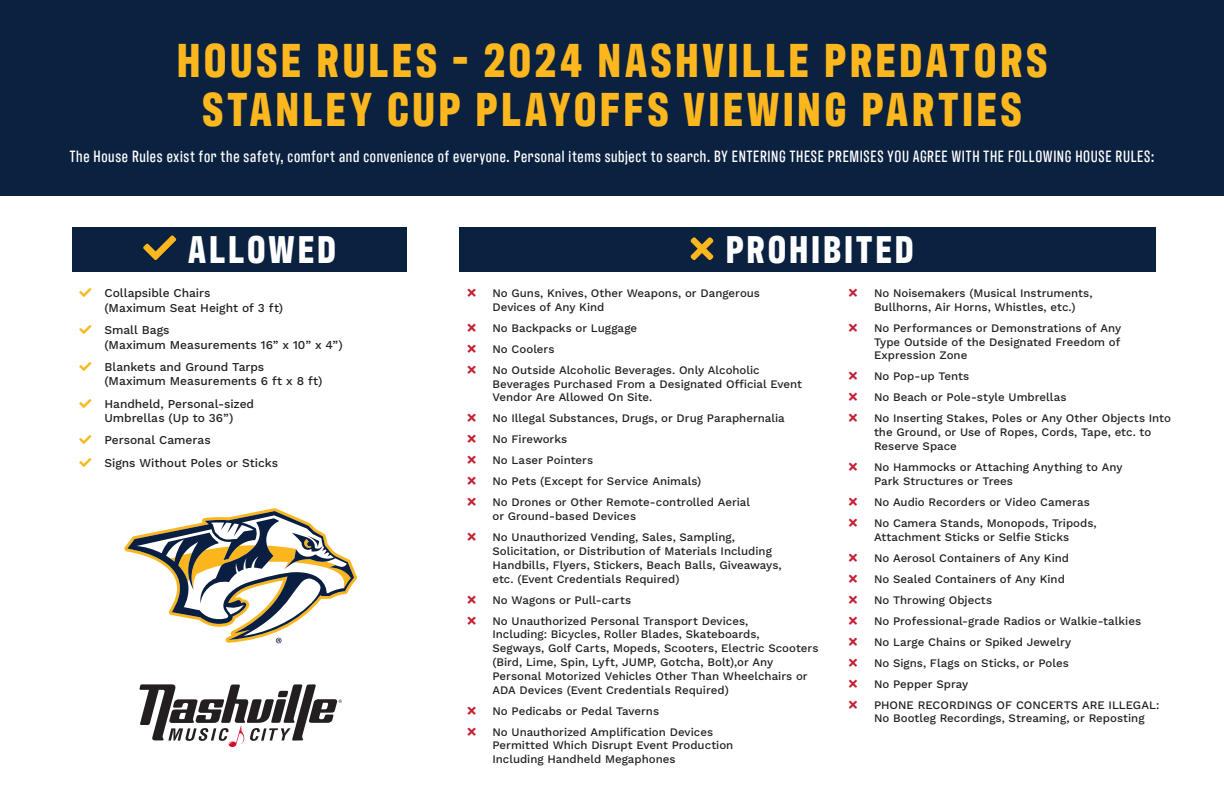
<style>
.page{position:relative;width:1224px;height:792px;background:#fff}
.page>*{position:absolute;margin:0;border:0;box-sizing:border-box;transform-origin:0 0}
.t1{font:700 48.7px/49.4px "Antarctican Headline";letter-spacing:.075em;color:#fcb71e;text-align:center}
.t2{font:700 39.5px "Antarctican Headline";letter-spacing:.08em;color:#fff}
.t3{font:500 16.7px "Antarctican Headline";letter-spacing:.04em;color:#fff}
.t4{font:500 12px/14.4px "Work Sans";letter-spacing:-.005em;color:#231f20}
.t5{font:500 11.5px/13.8px "Work Sans";color:#231f20}
.s1{color:#fcb71e}
.s2{color:#c52033}
</style>
<div class="page">
<svg style="left:124px;top:508px;width:233px;height:136px"></svg>
<div style="left:0;top:0;width:1224px;height:195px;background:#0a2140"></div>
<div style="left:73px;top:227px;width:334px;height:45px;background:#0a2140"></div>
<div style="left:459px;top:227px;width:697px;height:45px;background:#0a2140"></div>
<svg style="left:690px;top:237px;width:24px;height:23px"></svg>
<svg style="left:143px;top:235px;width:33px;height:25px"></svg>
<svg style="left:140px;top:684px;width:202px;height:63px"></svg>
<p class="t1" style="left:177px;top:32px;width:872px">HOUSE RULES - 2024 NASHVILLE PREDATORS<br>STANLEY CUP PLAYOFFS VIEWING PARTIES</p>
<p class="t3" style="left:70px;top:145px;width:1086px">The House Rules exist for the safety, comfort and convenience of everyone. Personal items subject to search. BY ENTERING THESE PREMISES YOU AGREE WITH THE FOLLOWING HOUSE RULES:</p>
<p class="t2" style="left:189px;top:221px;width:149px">ALLOWED</p>
<p class="t2" style="left:726px;top:221px;width:189px">PROHIBITED</p>
<p class="t4" style="left:104px;top:286px;width:180px;text-indent:-25px"><span class="s1">■</span> Collapsible Chairs<br>(Maximum Seat Height of 3 ft)</p>
<p class="t4" style="left:104px;top:322px;width:240px;text-indent:-25px"><span class="s1">■</span> Small Bags<br>(Maximum Measurements 16” x 10” x 4”)</p>
<p class="t4" style="left:104px;top:359px;width:220px;text-indent:-25px"><span class="s1">■</span> Blankets and Ground Tarps (Maximum Measurements 6 ft x 8 ft)</p>
<p class="t4" style="left:80px;top:396px;width:176px;text-align:center"><span class="s1">■</span> Handheld, Personal-sized<br>Umbrellas (Up to 36”)</p>
<p class="t4" style="left:80px;top:433px;width:133px"><span class="s1">■</span> Personal Cameras</p>
<p class="t4" style="left:80px;top:455px;width:200px"><span class="s1">■</span> Signs Without Poles or Sticks</p>
<p class="t5" style="left:492px;top:286px;width:269px;text-indent:-25px"><span class="s2">□</span> No Guns, Knives, Other Weapons, or Dangerous<br>Devices of Any Kind</p>
<p class="t5" style="left:468px;top:321px;width:171px"><span class="s2">□</span> No Backpacks or Luggage</p>
<p class="t5" style="left:468px;top:342px;width:88px"><span class="s2">□</span> No Coolers</p>
<p class="t5" style="left:492px;top:363px;width:311px;text-indent:-25px"><span class="s2">□</span> No Outside Alcoholic Beverages. Only Alcoholic<br>Beverages Purchased From a Designated Official Event<br>Vendor Are Allowed On Site.</p>
<p class="t5" style="left:468px;top:411px;width:319px"><span class="s2">□</span> No Illegal Substances, Drugs, or Drug Paraphernalia</p>
<p class="t5" style="left:468px;top:432px;width:101px"><span class="s2">□</span> No Fireworks</p>
<p class="t5" style="left:468px;top:453px;width:127px"><span class="s2">□</span> No Laser Pointers</p>
<p class="t5" style="left:468px;top:474px;width:235px"><span class="s2">□</span> No Pets (Except for Service Animals)</p>
<p class="t5" style="left:492px;top:495px;width:259px;text-indent:-25px"><span class="s2">□</span> No Drones or Other Remote-controlled Aerial or Ground-based Devices</p>
<p class="t5" style="left:492px;top:530px;width:291px;text-indent:-25px"><span class="s2">□</span> No Unauthorized Vending, Sales, Sampling, Solicitation, or Distribution of Materials Including Handbills, Flyers, Stickers, Beach Balls, Giveaways, etc. (Event Credentials Required)</p>
<p class="t5" style="left:468px;top:592px;width:165px"><span class="s2">□</span> No Wagons or Pull-carts</p>
<p class="t5" style="left:492px;top:613px;width:328px;text-indent:-25px"><span class="s2">□</span> No Unauthorized Personal Transport Devices,<br>Including: Bicycles, Roller Blades, Skateboards,<br>Segways, Golf Carts, Mopeds, Scooters, Electric Scooters (Bird, Lime, Spin, Lyft, JUMP, Gotcha, Bolt),or Any Personal Motorized Vehicles Other Than Wheelchairs or ADA Devices (Event Credentials Required)</p>
<p class="t5" style="left:468px;top:703px;width:193px"><span class="s2">□</span> No Pedicabs or Pedal Taverns</p>
<p class="t5" style="left:492px;top:724px;width:242px;text-indent:-25px"><span class="s2">□</span> No Unauthorized Amplification Devices<br>Permitted Which Disrupt Event Production<br>Including Handheld Megaphones</p>
<p class="t5" style="left:874px;top:286px;width:220px;text-indent:-25px"><span class="s2">□</span> No Noisemakers (Musical Instruments,<br>Bullhorns, Air Horns, Whistles, etc.)</p>
<p class="t5" style="left:874px;top:321px;width:249px;text-align:justify;text-indent:-25px"><span class="s2">□</span> No Performances or Demonstrations of Any Type Outside of the Designated Freedom of Expression Zone</p>
<p class="t5" style="left:849px;top:369px;width:122px"><span class="s2">□</span> No Pop-up Tents</p>
<p class="t5" style="left:849px;top:390px;width:219px"><span class="s2">□</span> No Beach or Pole-style Umbrellas</p>
<p class="t5" style="left:874px;top:411px;width:299px;text-indent:-25px"><span class="s2">□</span> No Inserting Stakes, Poles or Any Other Objects Into the Ground, or Use of Ropes, Cords, Tape, etc. to<br>Reserve Space</p>
<p class="t5" style="left:874px;top:460px;width:250px;text-indent:-25px"><span class="s2">□</span> No Hammocks or Attaching Anything to Any<br>Park Structures or Trees</p>
<p class="t5" style="left:849px;top:495px;width:242px"><span class="s2">□</span> No Audio Recorders or Video Cameras</p>
<p class="t5" style="left:849px;top:516px;width:249px;text-align:center"><span class="s2">□</span> No Camera Stands, Monopods, Tripods,<br>Attachment Sticks or Selfie Sticks</p>
<p class="t5" style="left:849px;top:550px;width:221px"><span class="s2">□</span> No Aerosol Containers of Any Kind</p>
<p class="t5" style="left:849px;top:571px;width:217px"><span class="s2">□</span> No Sealed Containers of Any Kind</p>
<p class="t5" style="left:849px;top:592px;width:144px"><span class="s2">□</span> No Throwing Objects</p>
<p class="t5" style="left:849px;top:613px;width:293px"><span class="s2">□</span> No Professional-grade Radios or Walkie-talkies</p>
<p class="t5" style="left:849px;top:634px;width:224px"><span class="s2">□</span> No Large Chains or Spiked Jewelry</p>
<p class="t5" style="left:849px;top:655px;width:221px"><span class="s2">□</span> No Signs, Flags on Sticks, or Poles</p>
<p class="t5" style="left:849px;top:676px;width:121px"><span class="s2">□</span> No Pepper Spray</p>
<p class="t5" style="left:874px;top:697px;width:287px;text-indent:-25px"><span class="s2">□</span> PHONE RECORDINGS OF CONCERTS ARE ILLEGAL:<br>No Bootleg Recordings, Streaming, or Reposting</p>
</div>
